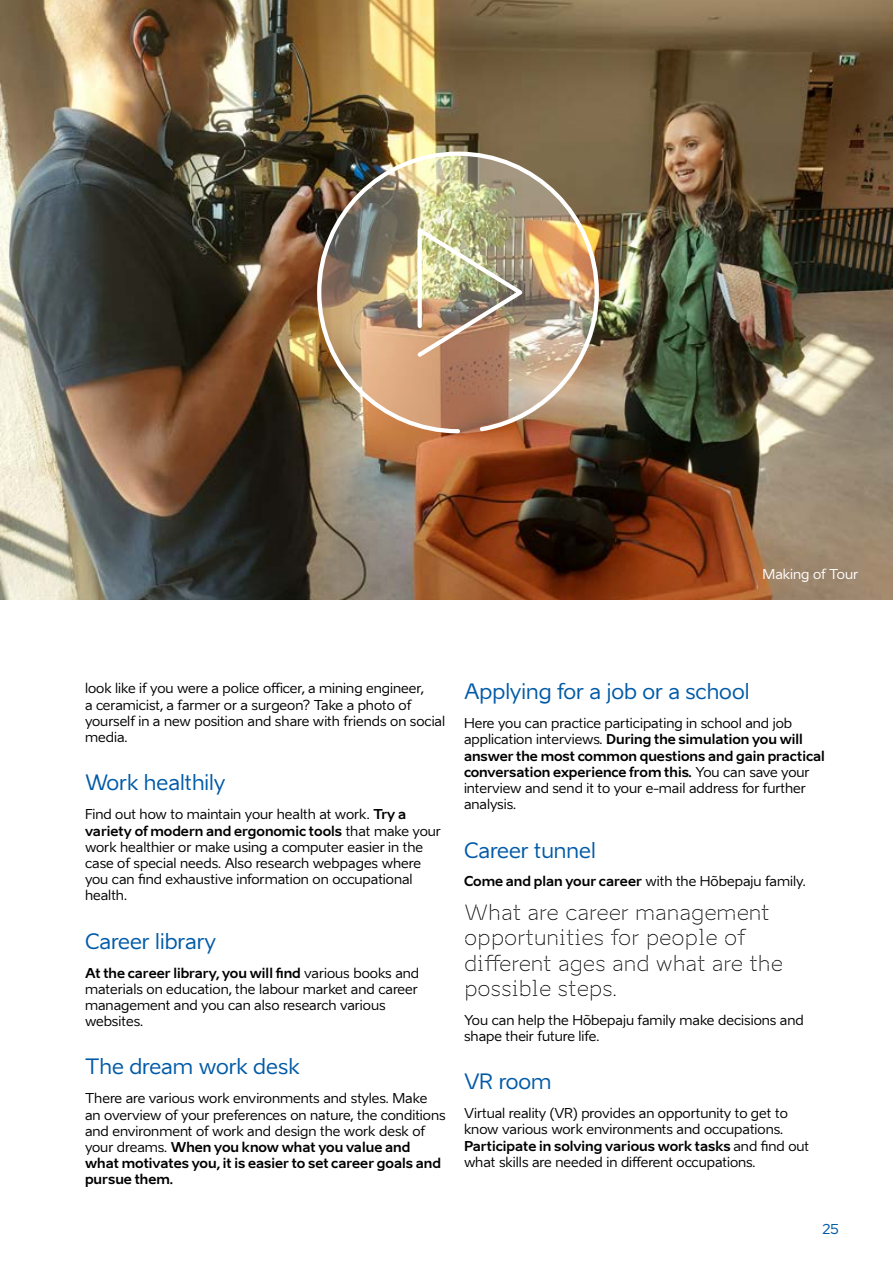
<style>
.page{position:relative;width:893px;height:1263px;background:#fff}
.page>*{position:absolute;margin:0;border:0;box-sizing:border-box;transform-origin:0 0}
.t1{font:21px/25.2px "Aino Headline";color:#000}
.t2{font:21px "Aino";color:#005aa7}
.t3{font:13.5px/16.2px "Aino";color:#000}
.t4{font:13.5px "Aino";color:#fff}
.t5{font:13.5px "Aino";color:#005aa7}
.s1{font-weight:700}
</style>
<div class="page">
<img style="left:0;top:0;width:893px;height:600px">
<img style="left:315px;top:149px;width:286px;height:286px">
<img style="left:319px;top:153px;width:280px;height:280px;border-radius:50%">
<p class="t4" style="left:763px;top:566px;width:97px">Making of Tour</p>
<p class="t3" style="left:85px;top:681px;width:362px">look like if you were a police officer, a mining engineer,<br>a ceramicist, a farmer or a surgeon? Take a photo of yourself in a new position and share with friends on social media.</p>
<h1 class="t2" style="left:85px;top:770px;width:142px">Work healthily</h1>
<p class="t3" style="left:85px;top:806px;width:357px">Find out how to maintain your health at work. <span class="s1">Try a variety of modern and ergonomic tools</span> that make your work healthier or make using a computer easier in the case of special needs. Also research webpages where you can find exhaustive information on occupational health.</p>
<h1 class="t2" style="left:85px;top:928px;width:133px">Career library</h1>
<p class="t3" style="left:85px;top:965px;width:336px"><span class="s1">At the career library, you will find</span> various books and materials on education, the labour market and career management and you can also research various websites.</p>
<h1 class="t2" style="left:85px;top:1054px;width:216px">The dream work desk</h1>
<p class="t3" style="left:85px;top:1090px;width:362px">There are various work environments and styles. Make an overview of your preferences on nature, the conditions and environment of work and design the work desk of your dreams. <span class="s1">When you know what you value and what motivates you, it is easier to set career goals and pursue them.</span></p>
<h1 class="t2" style="left:464px;top:679px;width:287px">Applying for a job or a school</h1>
<p class="t3" style="left:464px;top:715px;width:362px">Here you can practice participating in school and job application interviews. <span class="s1">During the simulation you will answer the most common questions and gain practical conversation experience from this.</span> You can save your interview and send it to your e-mail address for further analysis.</p>
<h1 class="t2" style="left:464px;top:837px;width:133px">Career tunnel</h1>
<p class="t3" style="left:464px;top:873px;width:343px"><span class="s1">Come and plan your career</span> with the Hõbepaju family.</p>
<h1 class="t1" style="left:464px;top:900px;width:320px">What are career management opportunities for people of different ages and what are the possible steps.</h1>
<p class="t3" style="left:464px;top:1012px;width:341px">You can help the Hõbepaju family make decisions and shape their future life.</p>
<h1 class="t2" style="left:464px;top:1069px;width:89px">VR room</h1>
<p class="t3" style="left:464px;top:1105px;width:347px">Virtual reality (VR) provides an opportunity to get to know various work environments and occupations.<br><span class="s1">Participate in solving various work tasks</span> and find out what skills are needed in different occupations.</p>
<p class="t5" style="left:822px;top:1221px;width:18px">25</p>
</div>
